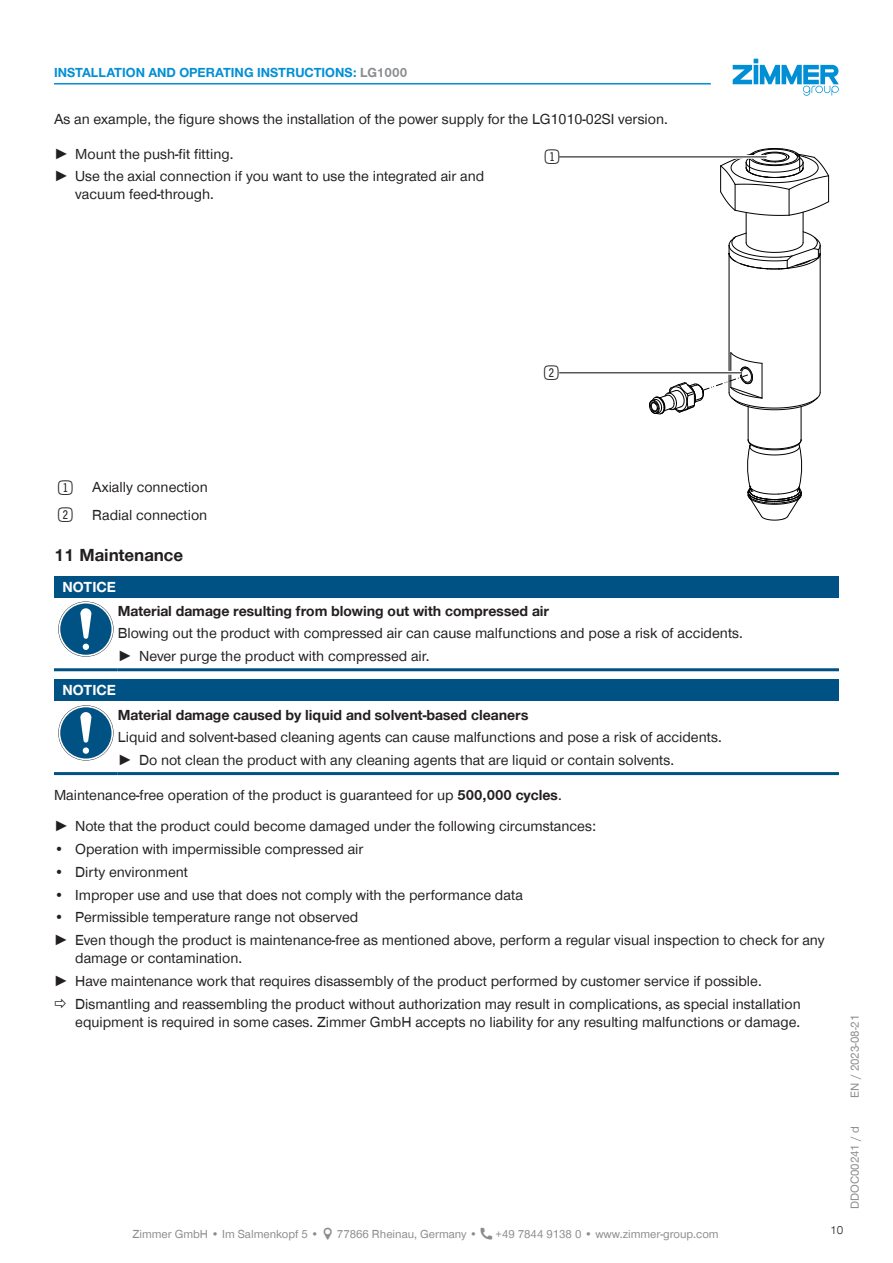
<style>
.page{position:relative;width:893px;height:1263px;background:#fff}
.page>*{position:absolute;margin:0;border:0;box-sizing:border-box;transform-origin:0 0}
.t1{font:24px "Double Digits Super Square";color:#231f20}
.t2{font:700 18px "Zimmer Group Sans Global";color:#231f20}
.t3{font:15px/22.8px "Zimmer Group Sans Global";color:#231f20}
.t4{font:700 15px "Zimmer Group Sans Global";color:#231f20}
.t5{font:700 15px "Zimmer Group Sans Global";color:#fff}
.t6{font:700 13.5px "Zimmer Group Sans Global";color:#008fd5}
.t7{font:12px "Zimmer Group Sans Global";color:#8a8c8f}
.t8{font:12px "Zimmer Group Sans";color:#8a8c8f}
.t9{font:300 12px "Zimmer Group Sans";color:#231f20}
.s1{color:#8a8c8f}
.s2{font-family:"Zimmer Group Sans"}
.s3{font-family:"Double Digits Super Square";font-size:24px}
.s4{font-weight:700}
</style>
<div class="page">
<svg style="left:733px;top:59px;width:106px;height:37px"></svg>
<hr style="left:729px;top:253px;width:1px;height:139px;background:#000001">
<hr style="left:748px;top:407px;width:1px;height:33px;background:#000001">
<hr style="left:801px;top:407px;width:1px;height:33px;background:#000001">
<hr style="left:820px;top:253px;width:1px;height:139px;background:#000001">
<hr style="left:746px;top:212px;width:1px;height:31px;background:#000001">
<hr style="left:803px;top:212px;width:1px;height:31px;background:#000001">
<svg style="left:747px;top:439px;width:55px;height:82px"></svg>
<svg style="left:720px;top:148px;width:110px;height:68px"></svg>
<svg style="left:728px;top:231px;width:93px;height:39px"></svg>
<svg style="left:649px;top:352px;width:172px;height:64px"></svg>
<svg style="left:559px;top:371px;width:182px;height:4px"></svg>
<hr style="left:559px;top:372px;width:182px;height:1px;background:#231f20">
<svg style="left:559px;top:155px;width:208px;height:4px"></svg>
<hr style="left:559px;top:156px;width:208px;height:1px;background:#231f20">
<div style="left:54px;top:576px;width:785px;height:21px;background:#005285"></div>
<hr style="left:54px;top:668px;width:64px;height:3px;background:#005285">
<hr style="left:118px;top:668px;width:721px;height:3px;background:#005285">
<svg style="left:58px;top:601px;width:56px;height:56px"></svg>
<svg style="left:59px;top:602px;width:54px;height:54px"></svg>
<div style="left:60px;top:603px;width:52px;height:52px;background:#005285;border-radius:50%"></div>
<svg style="left:80px;top:608px;width:11px;height:42px"></svg>
<div style="left:54px;top:680px;width:785px;height:21px;background:#005285"></div>
<hr style="left:54px;top:772px;width:64px;height:3px;background:#005285">
<hr style="left:118px;top:772px;width:721px;height:3px;background:#005285">
<svg style="left:58px;top:705px;width:56px;height:55px"></svg>
<svg style="left:59px;top:706px;width:54px;height:54px"></svg>
<div style="left:60px;top:707px;width:52px;height:51px;background:#005285;border-radius:50%"></div>
<div style="left:83px;top:747px;width:6px;height:7px;background:#fff;border-radius:50%"></div>
<svg style="left:80px;top:712px;width:11px;height:31px"></svg>
<hr style="left:54px;top:83px;width:657px;height:2px;background:#008fd5">
<p class="t6" style="left:54px;top:65px;width:355px">INSTALLATION AND OPERATING INSTRUCTIONS: <span class="s1">LG1000</span></p>
<p class="t3" style="left:54px;top:108px;width:615px">As an example, the figure shows the installation of the power supply for the LG1010-02SI version.</p>
<p class="t3" style="left:54px;top:142px;width:181px"><span class="s2">►</span> Mount the push-fit fitting.</p>
<h1 class="t1" style="left:545px;top:146px;width:20px">1</h1>
<p class="t3" style="left:75px;top:167px;width:411px;line-height:18px;text-indent:-21px"><span class="s2">►</span> Use the axial connection if you want to use the integrated air and vacuum feed-through.</p>
<h1 class="t1" style="left:544px;top:362px;width:20px">2</h1>
<p class="t3" style="left:58px;top:473px;width:151px;line-height:27.8px"><span class="s3">1</span> Axially connection<br><span class="s3">2</span> Radial connection</p>
<p class="t2" style="left:54px;top:544px;width:131px">11 Maintenance</p>
<p class="t5" style="left:63px;top:578px;width:55px">NOTICE</p>
<p class="t4" style="left:118px;top:602px;width:433px">Material damage resulting from blowing out with compressed air</p>
<p class="t3" style="left:118px;top:622px;width:627px">Blowing out the product with compressed air can cause malfunctions and pose a risk of accidents. <span class="s2">►</span> Never purge the product with compressed air.</p>
<p class="t5" style="left:63px;top:681px;width:55px">NOTICE</p>
<p class="t4" style="left:118px;top:706px;width:412px">Material damage caused by liquid and solvent-based cleaners</p>
<p class="t3" style="left:118px;top:726px;width:605px">Liquid and solvent-based cleaning agents can cause malfunctions and pose a risk of accidents. <span class="s2">►</span> Do not clean the product with any cleaning agents that are liquid or contain solvents.</p>
<p class="t3" style="left:54px;top:779px;width:543px;line-height:31.2px">Maintenance-free operation of the product is guaranteed for up <span class="s4">500,000 cycles</span>.<br><span class="s2">►</span> Note that the product could become damaged under the following circumstances:</p>
<p class="t3" style="left:54px;top:837px;width:311px">• Operation with impermissible compressed air</p>
<p class="t3" style="left:54px;top:860px;width:136px">• Dirty environment</p>
<p class="t3" style="left:54px;top:883px;width:470px">• Improper use and use that does not comply with the performance data</p>
<p class="t3" style="left:54px;top:906px;width:772px">• Permissible temperature range not observed<br><span class="s2">►</span> Even though the product is maintenance-free as mentioned above, perform a regular visual inspection to check for any</p>
<p class="t3" style="left:75px;top:946px;width:168px">damage or contamination.</p>
<p class="t3" style="left:54px;top:969px;width:709px"><span class="s2">►</span> Have maintenance work that requires disassembly of the product performed by customer service if possible.</p>
<p class="t3" style="left:75px;top:992px;width:727px">Dismantling and reassembling the product without authorization may result in complications, as special installation</p>
<p class="t3" style="left:75px;top:1010px;width:727px">equipment is required in some cases. Zimmer GmbH accepts no liability for any resulting malfunctions or damage.</p>
<p class="t8" style="left:847px;top:1097px;width:84px;rotate:-90deg">EN / 2023-08-21</p>
<p class="t8" style="left:847px;top:1209px;width:84px;rotate:-90deg">DDOC00241 / d</p>
<p class="t7" style="left:132px;top:1227px;width:188px">Zimmer GmbH • Im Salmenkopf 5 •</p>
<p class="t7" style="left:337px;top:1227px;width:142px">77866 Rheinau, Germany •</p>
<p class="t7" style="left:496px;top:1227px;width:225px">+49 7844 9138 0 • www.zimmer-group.com</p>
<p class="t9" style="left:830px;top:1222px;width:15px">10</p>
</div>
